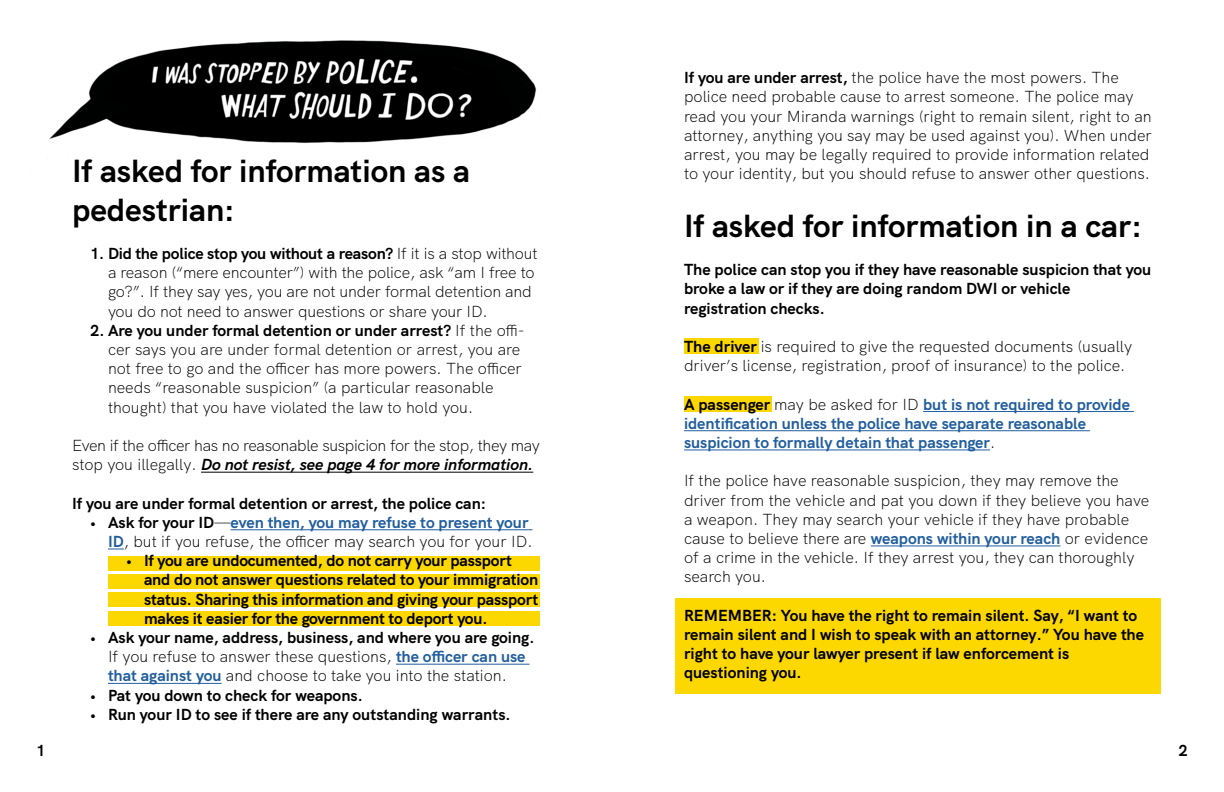
<style>
.page{position:relative;width:1224px;height:792px;background:#fff}
.page>*{position:absolute;margin:0;border:0;box-sizing:border-box;transform-origin:0 0}
.t1{font:700 32px/38.4px "HK Grotesk";color:#000}
.t2{font:300 16px/19.2px "HK Grotesk";color:#000}
.t3{font:700 16px/19.2px "HK Grotesk";color:#000}
.t4{font:700 16px/19.2px "HK Grotesk";color:#215e9e}
.t5{font:300 16px/19.2px "HK Grotesk";letter-spacing:-.02em;color:#000}
.s1{font-weight:700}
.s2{font-weight:700;font-style:italic}
.s3{font-weight:700;color:#215e9e}
.s4{color:#000}
.s5{font-weight:300;color:#000}
</style>
<div class="page">
<img style="left:49px;top:40px;width:491px;height:643px">
<div style="left:108px;top:556px;width:432px;height:14px;background:#fcd700"></div>
<div style="left:108px;top:574px;width:432px;height:15px;background:#fcd700"></div>
<div style="left:108px;top:593px;width:432px;height:14px;background:#fcd700"></div>
<div style="left:108px;top:611px;width:432px;height:14px;background:#fcd700"></div>
<hr style="left:201px;top:472px;width:332px;height:1px;background:#000">
<hr style="left:231px;top:529px;width:301px;height:1px;background:#215e9e">
<svg style="left:108px;top:549px;width:16px;height:1px"></svg>
<hr style="left:396px;top:664px;width:134px;height:1px;background:#215e9e">
<hr style="left:108px;top:683px;width:114px;height:1px;background:#215e9e">
<div style="left:684px;top:338px;width:75px;height:16px;background:#fcd700"></div>
<div style="left:684px;top:397px;width:88px;height:15px;background:#fcd700"></div>
<div style="left:675px;top:599px;width:486px;height:95px;background:#fcd700"></div>
<hr style="left:923px;top:411px;width:211px;height:1px;background:#215e9e">
<hr style="left:684px;top:430px;width:406px;height:1px;background:#215e9e">
<hr style="left:684px;top:449px;width:306px;height:1px;background:#215e9e">
<hr style="left:871px;top:545px;width:189px;height:1px;background:#215e9e">
<h1 class="t1" style="left:72px;top:149px;width:400px">If asked for information as a pedestrian:</h1>
<p class="t2" style="left:108px;top:242px;width:431px;text-indent:-18px"><span class="s1">1. Did the police stop you without a reason?</span> If it is a stop without a reason (“mere encounter”) with the police, ask “am I free to go?”. If they say yes, you are not under formal detention and you do not need to answer questions or share your ID.</p>
<p class="t2" style="left:108px;top:319px;width:418px;text-indent:-18px"><span class="s1">2. Are you under formal detention or under arrest?</span> If the offi&shy;cer says you are under formal detention or arrest, you are not free to go and the officer has more powers. The officer needs “reasonable suspicion” (a particular reasonable thought) that you have violated the law to hold you.</p>
<p class="t5" style="left:72px;top:434px;width:470px">Even if the officer has no reasonable suspicion for the stop, they may stop you illegally. <span class="s2">Do not resist, see page 4 for more information.</span></p>
<p class="t3" style="left:72px;top:492px;width:416px">If you are under formal detention or arrest, the police can:</p>
<p class="t2" style="left:90px;top:511px;width:444px;text-align:right"><span class="s1">• Ask for your ID</span>—<span class="s3">even then, you may refuse to present your<br>ID</span>, but if you refuse, the officer may search you for your ID.</p>
<p class="t3" style="left:144px;top:550px;width:396px;text-indent:-18px">• If you are undocumented, do not carry your passport and do not answer questions related to your immigration status. Sharing this information and giving your passport makes it easier for the government to deport you.</p>
<p class="t2" style="left:90px;top:626px;width:446px;text-align:center"><span class="s1">• Ask your name, address, business, and where you are going.<br></span>If you refuse to answer these questions, <span class="s3">the officer can use that against you</span> and choose to take you into the station.</p>
<p class="t3" style="left:90px;top:684px;width:274px">• Pat you down to check for weapons.</p>
<p class="t3" style="left:90px;top:703px;width:422px">• Run your ID to see if there are any outstanding warrants.</p>
<p class="t2" style="left:684px;top:67px;width:469px"><span class="s1">If you are under arrest,</span> the police have the most powers. The police need probable cause to arrest someone. The police may read you your Miranda warnings (right to remain silent, right to an attorney, anything you say may be used against you). When under arrest, you may be legally required to provide information related to your identity, but you should refuse to answer other questions.</p>
<h1 class="t1" style="left:684px;top:204px;width:460px">If asked for information in a car:</h1>
<p class="t3" style="left:684px;top:259px;width:469px">The police can stop you if they have reasonable suspicion that you broke a law or if they are doing random DWI or vehicle registration checks.</p>
<p class="t2" style="left:684px;top:335px;width:450px"><span class="s1">The driver</span> is required to give the requested documents (usually driver’s license, registration, proof of insurance) to the police.</p>
<p class="t4" style="left:684px;top:393px;width:448px"><span class="s4">A passenger</span> <span class="s5">may be asked for ID</span> but is not required to provide identification unless the police have separate reasonable suspicion to formally detain that passenger<span class="s5">.</span></p>
<p class="t2" style="left:684px;top:470px;width:467px">If the police have reasonable suspicion, they may remove the driver from the vehicle and pat you down if they believe you have a weapon. They may search your vehicle if they have probable cause to believe there are <span class="s3">weapons within your reach</span> or evidence of a crime in the vehicle. If they arrest you, they can thoroughly search you.</p>
<p class="t3" style="left:684px;top:604px;width:461px">REMEMBER: You have the right to remain silent. Say, “I want to remain silent and I wish to speak with an attorney.” You have the right to have your lawyer present if law enforcement is questioning you.</p>
<p class="t3" style="left:36px;top:739px;width:11px">1</p>
<p class="t3" style="left:1179px;top:739px;width:11px">2</p>
</div>
